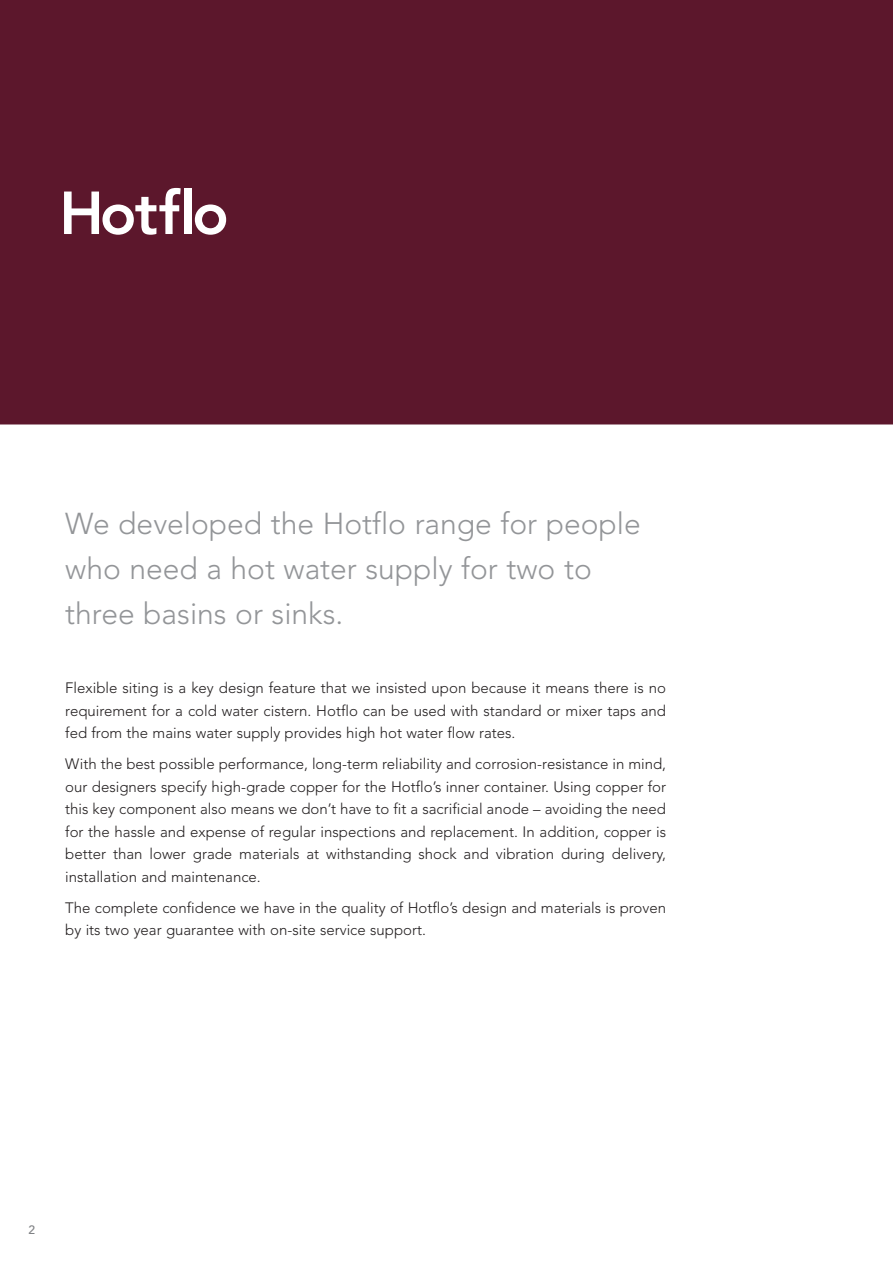
<style>
.page{position:relative;width:893px;height:1263px;background:#fff}
.page>*{position:absolute;margin:0;border:0;box-sizing:border-box;transform-origin:0 0}
.t1{font:800 60px "Avenir";letter-spacing:-.03em;color:#fff}
.t2{font:300 30px/45px "Avenir";color:#939598}
.t3{font:300 15px/22.5px "Avenir";color:#231f20;text-align:justify}
.t4{font:500 12px "Avenir";color:#808285}
</style>
<div class="page">
<div style="left:0;top:0;width:893px;height:425px;background:#5c172c"></div>
<hr style="left:0;top:424px;width:893px;height:2px;background:#fff">
<h1 class="t1" style="left:59px;top:189px;width:171px">Hotflo</h1>
<h2 class="t2" style="left:65px;top:504px;width:577px">We developed the Hotflo range for people who need a hot water supply for two to three basins or sinks.</h2>
<p class="t3" style="left:65px;top:678px;width:602px">Flexible siting is a key design feature that we insisted upon because it means there is no requirement for a cold water cistern. Hotflo can be used with standard or mixer taps and fed from the mains water supply provides high hot water flow rates.</p>
<p class="t3" style="left:65px;top:754px;width:602px">With the best possible performance, long-term reliability and corrosion-resistance in mind, our designers specify high-grade copper for the Hotflo’s inner container. Using copper for this key component also means we don’t have to fit a sacrificial anode – avoiding the need for the hassle and expense of regular inspections and replacement. In addition, copper is better than lower grade materials at withstanding shock and vibration during delivery, installation and maintenance.</p>
<p class="t3" style="left:65px;top:897px;width:602px">The complete confidence we have in the quality of Hotflo’s design and materials is proven by its two year guarantee with on-site service support.</p>
<p class="t4" style="left:29px;top:1225px;width:8px">2</p>
</div>
